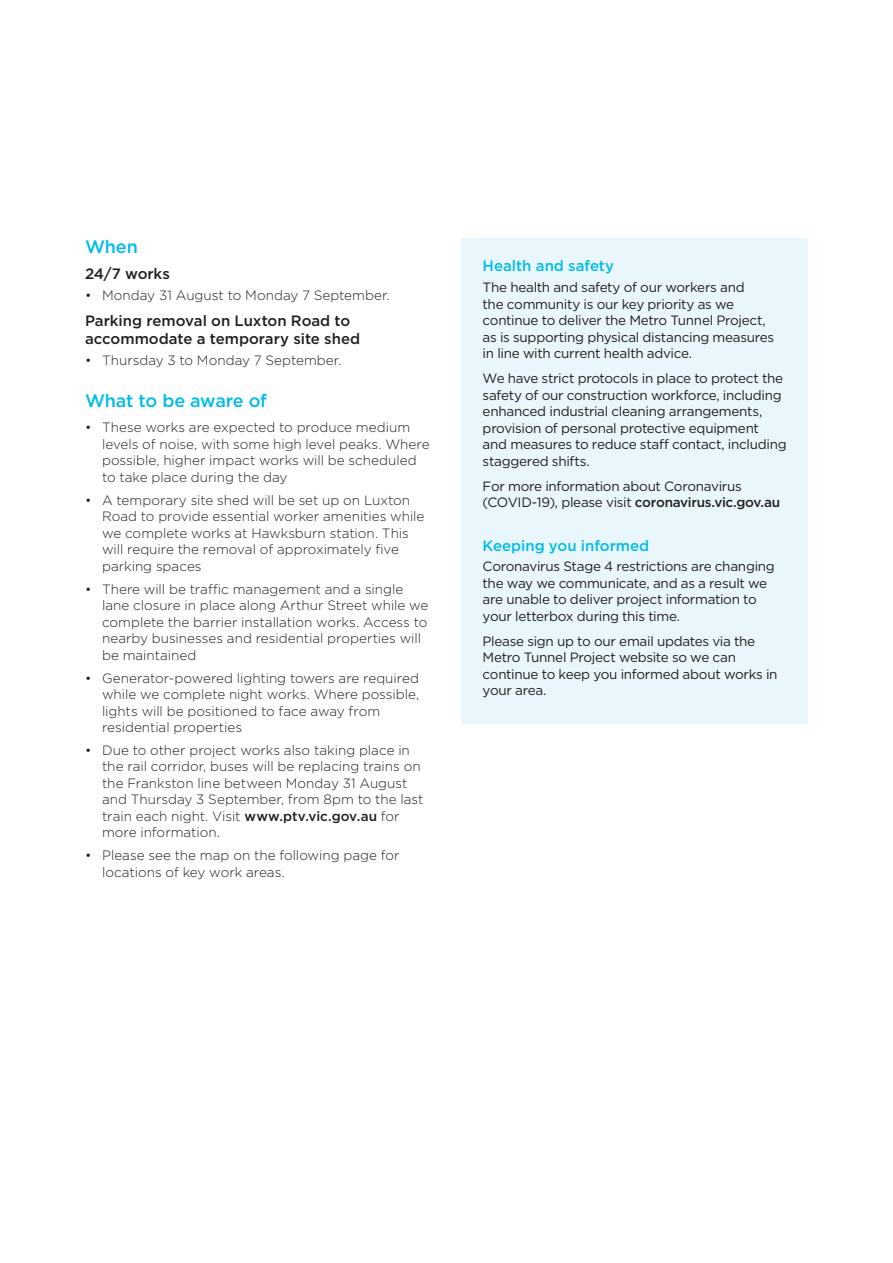
<style>
.page{position:relative;width:893px;height:1263px;background:#fff}
.page>*{position:absolute;margin:0;border:0;box-sizing:border-box;transform-origin:0 0}
.t1{font:500 18px "Gotham";letter-spacing:-.01em;color:#02bce8}
.t2{font:500 15px/18px "Gotham";color:#231f20}
.BODY_H1{font:500 15px "Gotham";color:#02bce8}
.t3{font:300 13.5px/16.5px "Gotham";color:#231f20}
.BODY_COPY{font:13.5px/16.5px "Gotham";letter-spacing:-.02em;color:#231f20}
.s1{font-weight:500}
</style>
<div class="page">
<div style="left:461px;top:238px;width:347px;height:485px;background:#e9f7fc"></div>
<h3 class="t1" style="left:85px;top:234px;width:54px">When</h3>
<h3 class="t2" style="left:85px;top:265px;width:86px">24/7 works</h3>
<p class="t3" style="left:85px;top:286px;width:306px">• Monday 31 August to Monday 7 September.</p>
<h3 class="t2" style="left:85px;top:312px;width:277px">Parking removal on Luxton Road to accommodate a temporary site shed</h3>
<p class="t3" style="left:85px;top:352px;width:258px">• Thursday 3 to Monday 7 September.</p>
<h3 class="t1" style="left:85px;top:389px;width:184px">What to be aware of</h3>
<p class="t3" style="left:102px;top:419px;width:329px;text-indent:-17px">• These works are expected to produce medium levels of noise, with some high level peaks. Where possible, higher impact works will be scheduled to take place during the day</p>
<p class="t3" style="left:102px;top:491px;width:324px;text-indent:-17px">• A temporary site shed will be set up on Luxton Road to provide essential worker amenities while we complete works at Hawksburn station. This will require the removal of approximately five parking spaces</p>
<p class="t3" style="left:102px;top:580px;width:328px;text-indent:-17px">• There will be traffic management and a single lane closure in place along Arthur Street while we complete the barrier installation works. Access to nearby businesses and residential properties will be maintained</p>
<p class="t3" style="left:102px;top:669px;width:319px;text-indent:-17px">• Generator-powered lighting towers are required while we complete night works. Where possible, lights will be positioned to face away from residential properties</p>
<p class="t3" style="left:102px;top:741px;width:323px;text-indent:-17px">• Due to other project works also taking place in the rail corridor, buses will be replacing trains on the Frankston line between Monday 31 August and Thursday 3 September, from 8pm to the last train each night. Visit <span class="s1">www.ptv.vic.gov.au</span> for more information.</p>
<p class="t3" style="left:102px;top:847px;width:299px;text-indent:-17px">• Please see the map on the following page for locations of key work areas.</p>
<p class="BODY_H1" style="left:483px;top:256px;width:133px">Health and safety</p>
<p class="BODY_COPY" style="left:483px;top:279px;width:293px">The health and safety of our workers and<br>the community is our key priority as we continue to deliver the Metro Tunnel Project, as is supporting physical distancing measures in line with current health advice.</p>
<p class="BODY_COPY" style="left:483px;top:370px;width:306px">We have strict protocols in place to protect the safety of our construction workforce, including enhanced industrial cleaning arrangements, provision of personal protective equipment and measures to reduce staff contact, including staggered shifts.</p>
<p class="BODY_COPY" style="left:483px;top:477px;width:299px">For more information about Coronavirus (COVID-19), please visit <span class="s1">coronavirus.vic.gov.au</span></p>
<p class="BODY_H1" style="left:483px;top:536px;width:168px">Keeping you informed</p>
<p class="BODY_COPY" style="left:483px;top:558px;width:294px">Coronavirus Stage 4 restrictions are changing the way we communicate, and as a result we are unable to deliver project information to your letterbox during this time.</p>
<p class="BODY_COPY" style="left:483px;top:633px;width:296px">Please sign up to our email updates via the Metro Tunnel Project website so we can continue to keep you informed about works in your area.</p>
</div>
